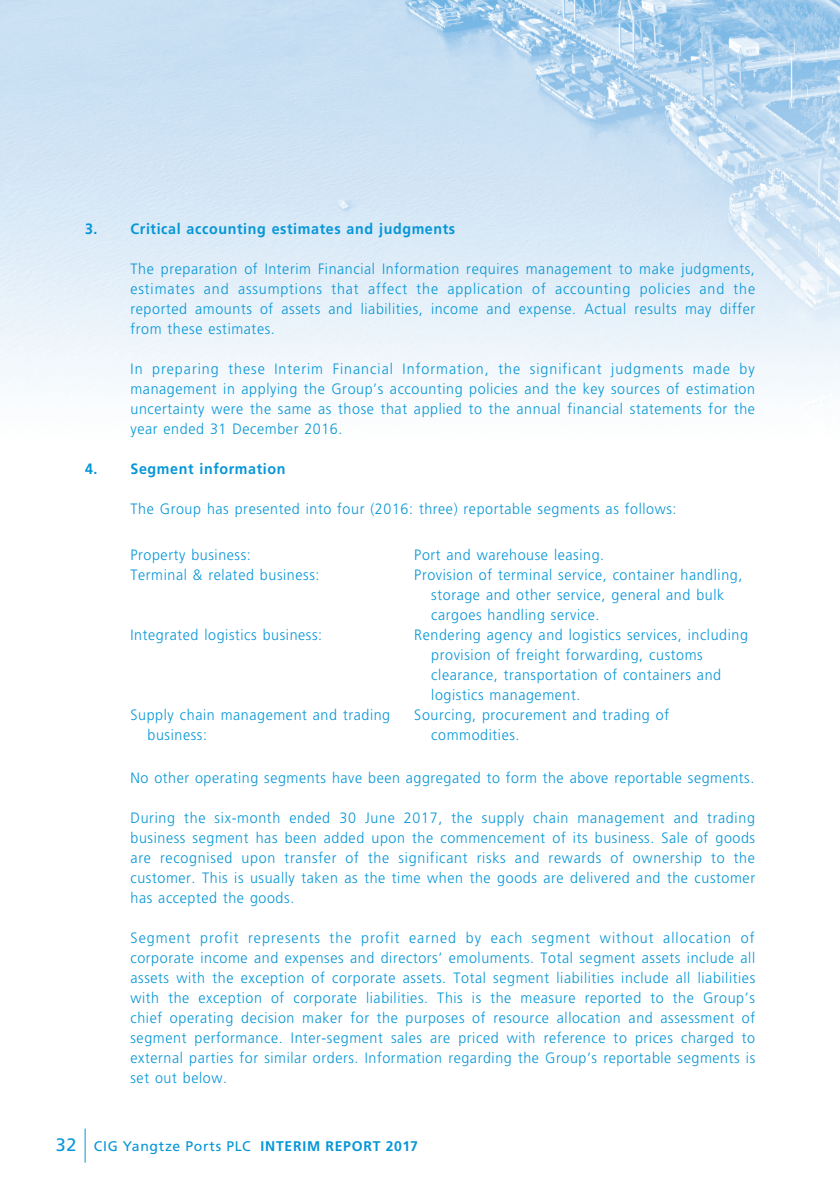
<style>
.page{position:relative;width:840px;height:1191px;background:#fff}
.page>*{position:absolute;margin:0;border:0;box-sizing:border-box;transform-origin:0 0}
.t1{font:300 15px/20px "Frutiger";letter-spacing:.04em;color:#0696d7;text-align:justify;scale:.95 1}
.t2{font:700 15px "Frutiger";letter-spacing:.04em;color:#0696d7;scale:.95 1}
.t3{font:14px "Frutiger";letter-spacing:.05em;color:#0696d7}
.s1{font-size:18px}
.s2{font-weight:700}
</style>
<div class="page">
<img style="left:0;top:0;width:839px;height:1163px">
<hr style="left:85px;top:1128px;width:1px;height:34px;background:#0696d7">
<p class="t2" style="left:85px;top:220px;width:391px">3. Critical accounting estimates and judgments</p>
<p class="t1" style="left:130px;top:259px;width:658px">The preparation of Interim Financial Information requires management to make judgments, estimates and assumptions that affect the application of accounting policies and the reported amounts of assets and liabilities, income and expense. Actual results may differ from these estimates.</p>
<p class="t1" style="left:130px;top:359px;width:658px">In preparing these Interim Financial Information, the significant judgments made by management in applying the Group’s accounting policies and the key sources of estimation uncertainty were the same as those that applied to the annual financial statements for the year ended 31 December 2016.</p>
<p class="t2" style="left:85px;top:460px;width:212px">4. Segment information</p>
<p class="t1" style="left:130px;top:499px;width:576px">The Group has presented into four (2016: three) reportable segments as follows:</p>
<p class="t1" style="left:130px;top:545px;width:128px">Property business:</p>
<p class="t1" style="left:414px;top:545px;width:201px">Port and warehouse leasing.</p>
<p class="t1" style="left:130px;top:565px;width:200px">Terminal &amp; related business:</p>
<p class="t1" style="left:431px;top:565px;width:329px;text-align:left;text-indent:-17px">Provision of terminal service, container handling, storage and other service, general and bulk cargoes handling service.</p>
<p class="t1" style="left:130px;top:625px;width:203px">Integrated logistics business:</p>
<p class="t1" style="left:431px;top:625px;width:334px;text-align:left;text-indent:-17px">Rendering agency and logistics services, including provision of freight forwarding, customs clearance, transportation of containers and logistics management.</p>
<p class="t1" style="left:147px;top:705px;width:257px;text-indent:-17px">Supply chain management and trading business:</p>
<p class="t1" style="left:431px;top:705px;width:251px;text-indent:-17px">Sourcing, procurement and trading of commodities.</p>
<p class="t1" style="left:130px;top:768px;width:657px">No other operating segments have been aggregated to form the above reportable segments.</p>
<p class="t1" style="left:130px;top:808px;width:658px">During the six-month ended 30 June 2017, the supply chain management and trading business segment has been added upon the commencement of its business. Sale of goods are recognised upon transfer of the significant risks and rewards of ownership to the customer. This is usually taken as the time when the goods are delivered and the customer has accepted the goods.</p>
<p class="t1" style="left:130px;top:928px;width:658px">Segment profit represents the profit earned by each segment without allocation of corporate income and expenses and directors’ emoluments. Total segment assets include all assets with the exception of corporate assets. Total segment liabilities include all liabilities with the exception of corporate liabilities. This is the measure reported to the Group’s chief operating decision maker for the purposes of resource allocation and assessment of segment performance. Inter-segment sales are priced with reference to prices charged to external parties for similar orders. Information regarding the Group’s reportable segments is set out below.</p>
<p class="t3" style="left:56px;top:1137px;width:363px"><span class="s1">32</span> CIG Yangtze Ports PLC <span class="s2">INTERIM REPORT 2017</span></p>
</div>
